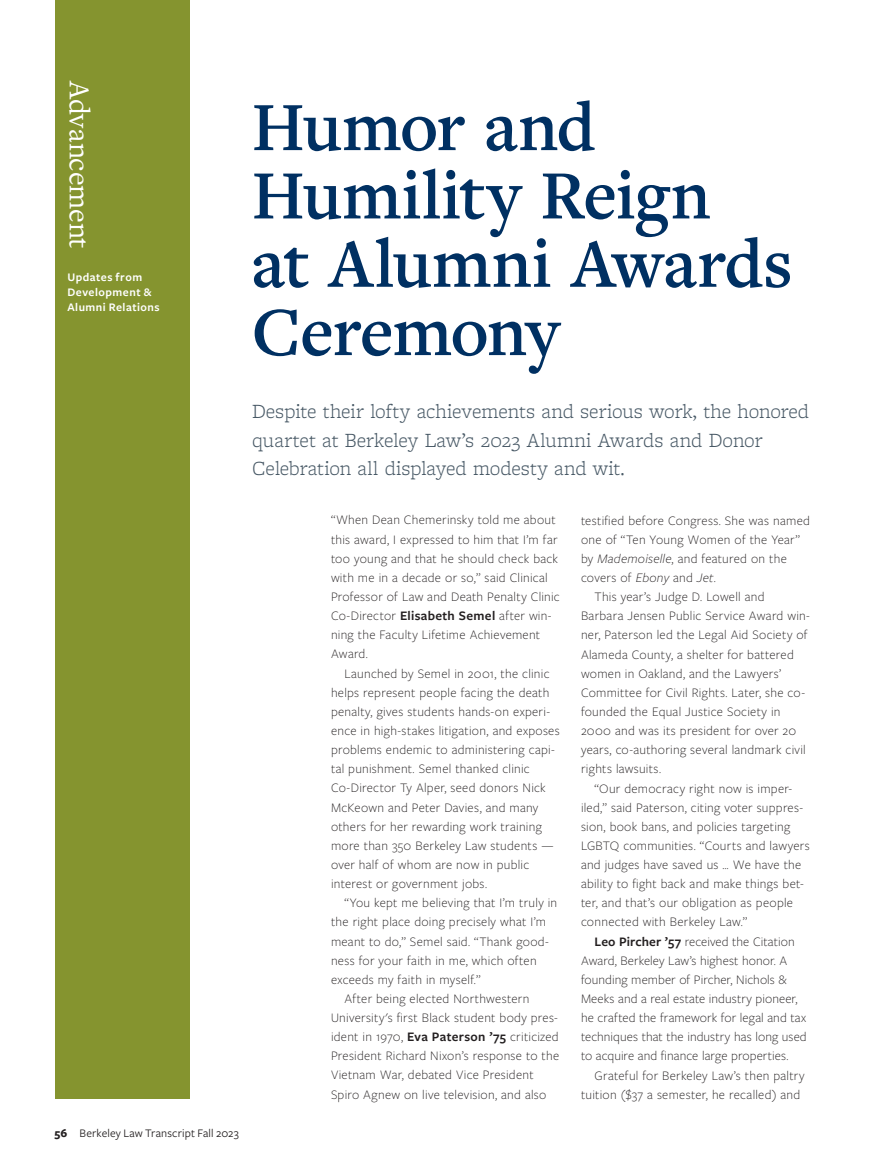
<style>
.page{position:relative;width:891px;height:1175px;background:#fff}
.page>*{position:absolute;margin:0;border:0;box-sizing:border-box;transform-origin:0 0}
.t1{font:600 71.7px/68.2px "Freight Text Pro";letter-spacing:-.02em;color:#003062}
.t2{font:30px "Freight Text Pro";letter-spacing:-.005em;color:#fff}
.t3{font:300 21px/28.5px "Freight Micro Pro";letter-spacing:-.005em;color:#475865}
.t4{font:300 13.5px/19.2px "Freight Sans Pro";letter-spacing:.02em;color:#231f20}
.t5{font:600 12px/15px "Freight Sans Pro";letter-spacing:.04em;color:#fff}
.t6{font:12px "Freight Sans Pro";letter-spacing:.01em;color:#231f20}
.s1{font-weight:700}
.s2{font-weight:600}
.s3{font-style:italic}
</style>
<div class="page">
<div style="left:56px;top:0;width:134px;height:1098px;background:#85942f"></div>
<h2 class="t2" style="left:99px;top:81px;width:169px;rotate:90deg">Advancement</h2>
<p class="t5" style="left:67px;top:269px;width:94px">Updates from<br>Development &amp;<br>Alumni Relations</p>
<h1 class="t1" style="left:252px;top:90px;width:543px">Humor and<br>Humility Reign<br>at Alumni Awards<br>Ceremony</h1>
<h3 class="t3" style="left:252px;top:396px;width:558px">Despite their lofty achievements and serious work, the honored quartet at Berkeley Law’s 2023 Alumni Awards and Donor<br>Celebration all displayed modesty and wit.</h3>
<p class="t6" style="left:54px;top:1124px;width:186px"><span class="s1">56</span> Berkeley Law Transcript Fall 2023</p>
<p class="t4" style="left:331px;top:510px;width:231px">“When Dean Chemerinsky told me about this award, I expressed to him that I’m far too young and that he should check back with me in a decade or so,” said Clinical Professor of Law and Death Penalty Clinic Co-Director <span class="s2">Elisabeth Semel</span> after win&shy;ning the Faculty Lifetime Achievement Award.</p>
<p class="t4" style="left:331px;top:663px;width:230px;text-indent:14px">Launched by Semel in 2001, the clinic helps represent people facing the death penalty, gives students hands-on experi&shy;ence in high-stakes litigation, and exposes problems endemic to administering capi&shy;tal punishment. Semel thanked clinic Co-Director Ty Alper, seed donors Nick McKeown and Peter Davies, and many others for her rewarding work training more than 350 Berkeley Law students — over half of whom are now in public interest or government jobs.</p>
<p class="t4" style="left:345px;top:892px;width:214px">“You kept me believing that I’m truly in</p>
<p class="t4" style="left:331px;top:911px;width:216px">the right place doing precisely what I’m</p>
<p class="t4" style="left:331px;top:931px;width:219px">meant to do,” Semel said. “Thank good-</p>
<p class="t4" style="left:331px;top:950px;width:207px">ness for your faith in me, which often</p>
<p class="t4" style="left:331px;top:969px;width:151px">exceeds my faith in myself.”</p>
<p class="t4" style="left:345px;top:988px;width:186px">After being elected Northwestern</p>
<p class="t4" style="left:331px;top:1007px;width:229px">University's first Black student body pres-</p>
<p class="t4" style="left:331px;top:1026px;width:229px">ident in 1970, <span class="s2">Eva Paterson ’75</span> criticized</p>
<p class="t4" style="left:331px;top:1045px;width:230px">President Richard Nixon’s response to the</p>
<p class="t4" style="left:331px;top:1064px;width:204px">Vietnam War, debated Vice President</p>
<p class="t4" style="left:331px;top:1084px;width:217px">Spiro Agnew on live television, and also</p>
<p class="t4" style="left:581px;top:510px;width:230px">testified before Congress. She was named</p>
<p class="t4" style="left:581px;top:529px;width:221px">one of “Ten Young Women of the Year”</p>
<p class="t4" style="left:581px;top:548px;width:207px">by <span class="s3">Mademoiselle</span>, and featured on the</p>
<p class="t4" style="left:581px;top:567px;width:136px">covers of <span class="s3">Ebony</span> and <span class="s3">Jet</span>.</p>
<p class="t4" style="left:595px;top:586px;width:171px">This year’s Judge D. Lowell and</p>
<p class="t4" style="left:581px;top:605px;width:230px">Barbara Jensen Public Service Award win-</p>
<p class="t4" style="left:581px;top:625px;width:228px">ner, Paterson led the Legal Aid Society of</p>
<p class="t4" style="left:581px;top:644px;width:214px">Alameda County, a shelter for battered</p>
<p class="t4" style="left:581px;top:663px;width:202px">women in Oakland, and the Lawyers’</p>
<p class="t4" style="left:581px;top:682px;width:226px">Committee for Civil Rights. Later, she co-</p>
<p class="t4" style="left:581px;top:701px;width:201px">founded the Equal Justice Society in</p>
<p class="t4" style="left:581px;top:720px;width:217px">2000 and was its president for over 20</p>
<p class="t4" style="left:581px;top:739px;width:226px">years, co-authoring several landmark civil</p>
<p class="t4" style="left:581px;top:759px;width:82px">rights lawsuits.</p>
<p class="t4" style="left:595px;top:778px;width:199px">“Our democracy right now is imper-</p>
<p class="t4" style="left:581px;top:797px;width:224px">iled,” said Paterson, citing voter suppres-</p>
<p class="t4" style="left:581px;top:816px;width:211px">sion, book bans, and policies targeting</p>
<p class="t4" style="left:581px;top:835px;width:230px">LGBTQ communities. “Courts and lawyers</p>
<p class="t4" style="left:581px;top:854px;width:222px">and judges have saved us … We have the</p>
<p class="t4" style="left:581px;top:873px;width:224px">ability to fight back and make things bet-</p>
<p class="t4" style="left:581px;top:892px;width:214px">ter, and that’s our obligation as people</p>
<p class="t4" style="left:581px;top:912px;width:168px">connected with Berkeley Law.”</p>
<p class="t4" style="left:595px;top:931px;width:202px"><span class="s2">Leo Pircher ’57</span> received the Citation</p>
<p class="t4" style="left:581px;top:950px;width:208px">Award, Berkeley Law’s highest honor. A</p>
<p class="t4" style="left:581px;top:969px;width:207px">founding member of Pircher, Nichols &amp;</p>
<p class="t4" style="left:581px;top:988px;width:218px">Meeks and a real estate industry pioneer,</p>
<p class="t4" style="left:581px;top:1007px;width:227px">he crafted the framework for legal and tax</p>
<p class="t4" style="left:581px;top:1026px;width:227px">techniques that the industry has long used</p>
<p class="t4" style="left:581px;top:1045px;width:209px">to acquire and finance large properties.</p>
<p class="t4" style="left:595px;top:1065px;width:212px">Grateful for Berkeley Law’s then paltry</p>
<p class="t4" style="left:581px;top:1084px;width:221px">tuition ($37 a semester, he recalled) and</p>
</div>
